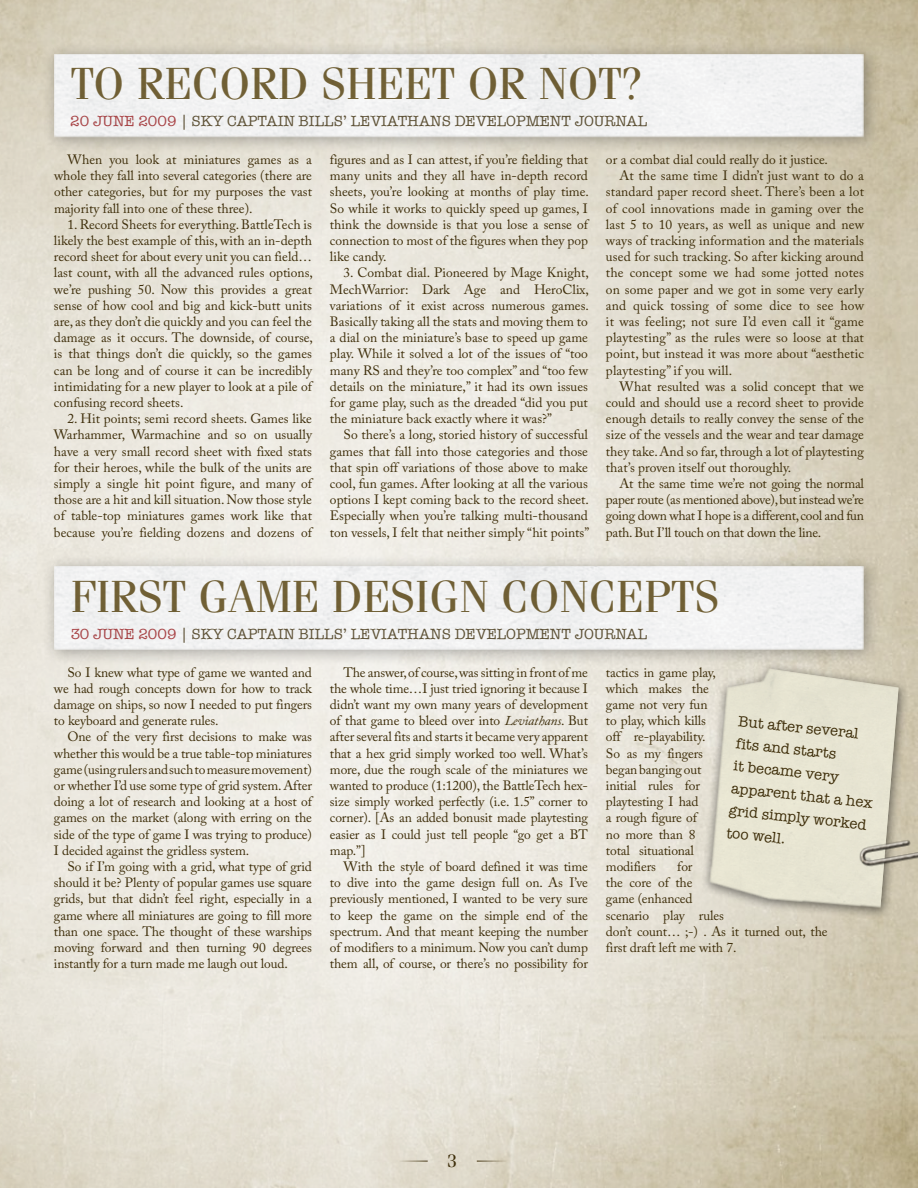
<style>
.page{position:relative;width:918px;height:1188px;background:#fff}
.page>*{position:absolute;margin:0;border:0;box-sizing:border-box;transform-origin:0 0}
.t1{font:45px "Fenice Std";color:#553f07}
.t2{font:18px "Fenice Std";color:#3e2e0a}
.t3{font:15px/22.5px "American Typewriter";color:#3e2e0a}
.t4{font:13.5px/16.2px "Adobe Caslon Pro";color:#3e2e0a;text-align:justify}
.t5{font:13.5px "Adobe Caslon Pro";letter-spacing:-.02em;color:#3e2e0a}
.s1{color:#a01d20}
.s2{font-style:italic}
</style>
<div class="page">
<hr style="left:477px;top:1161px;width:30px;height:1px;background:#3e2e0a">
<hr style="left:398px;top:1161px;width:30px;height:1px;background:#3e2e0a">
<div style="left:42px;top:42px;width:838px;height:111px;background:#000;opacity:.3"></div>
<div style="left:54px;top:54px;width:810px;height:83px;background:#f1f2f2"></div>
<div style="left:700px;top:661px;width:209px;height:258px;background:#000;opacity:.5"></div>
<img style="left:708px;top:668px;width:191px;height:241px">
<img style="left:774px;top:794px;width:144px;height:132px">
<div style="left:42px;top:554px;width:838px;height:111px;background:#000;opacity:.3"></div>
<div style="left:54px;top:566px;width:810px;height:84px;background:#f2f2f2"></div>
<h1 class="t1" style="left:70px;top:57px;width:572px">TO RECORD SHEET OR NOT?</h1>
<p class="t3" style="left:70px;top:110px;width:579px"><span class="s1">20 JUNE 2009</span> | SKY CAPTAIN BILLS’ LEVIATHANS DEVELOPMENT JOURNAL</p>
<p class="t4" style="left:54px;top:151px;width:260px;text-indent:14px">When you look at miniatures games as a whole they fall into several categories (there are other categories, but for my purposes the vast majority fall into one of these three).</p>
<p class="t4" style="left:54px;top:216px;width:260px;text-indent:14px">1. Record Sheets for everything. BattleTech is likely the best example of this, with an in-depth record sheet for about every unit you can field… last count, with all the advanced rules options, we’re pushing 50. Now this provides a great sense of how cool and big and kick-butt units are, as they don’t die quickly and you can feel the damage as it occurs. The downside, of course, is that things don’t die quickly, so the games can be long and of course it can be incredibly intimidating for a new player to look at a pile of confusing record sheets.</p>
<p class="t4" style="left:54px;top:410px;width:260px;text-indent:14px">2. Hit points; semi record sheets. Games like Warhammer, Warmachine and so on usually have a very small record sheet with fixed stats for their heroes, while the bulk of the units are simply a single hit point figure, and many of those are a hit and kill situation. Now those style of table-top miniatures games work like that because you’re fielding dozens and dozens of</p>
<p class="t4" style="left:330px;top:151px;width:260px">figures and as I can attest, if you’re fielding that many units and they all have in-depth record sheets, you’re looking at months of play time.<br>So while it works to quickly speed up games, I think the downside is that you lose a sense of connection to most of the figures when they pop like candy.</p>
<p class="t4" style="left:330px;top:265px;width:260px;text-indent:13px">3. Combat dial. Pioneered by Mage Knight, MechWarrior: Dark Age and HeroClix, variations of it exist across numerous games.<br>Basically taking all the stats and moving them to a dial on the miniature’s base to speed up game play. While it solved a lot of the issues of “too many RS and they’re too complex” and “too few details on the miniature,” it had its own issues for game play, such as the dreaded “did you put the miniature back exactly where it was?”</p>
<p class="t4" style="left:330px;top:427px;width:261px;text-indent:14px">So there’s a long, storied history of successful games that fall into those categories and those that spin off variations of those above to make cool, fun games. After looking at all the various options I kept coming back to the record sheet.<br>Especially when you’re talking multi-thousand ton vessels, I felt that neither simply “hit points”</p>
<p class="t4" style="left:606px;top:151px;width:224px">or a combat dial could really do it justice.</p>
<p class="t4" style="left:619px;top:167px;width:246px">At the same time I didn’t just want to do a</p>
<p class="t4" style="left:606px;top:184px;width:260px">standard paper record sheet. There’s been a lot</p>
<p class="t4" style="left:606px;top:200px;width:260px">of cool innovations made in gaming over the</p>
<p class="t4" style="left:606px;top:216px;width:259px">last 5 to 10 years, as well as unique and new</p>
<p class="t4" style="left:606px;top:232px;width:259px">ways of tracking information and the materials</p>
<p class="t4" style="left:606px;top:248px;width:260px">used for such tracking. So after kicking around</p>
<p class="t4" style="left:606px;top:265px;width:259px">the concept some we had some jotted notes</p>
<p class="t4" style="left:606px;top:281px;width:259px">on some paper and we got in some very early</p>
<p class="t4" style="left:606px;top:297px;width:259px">and quick tossing of some dice to see how</p>
<p class="t4" style="left:606px;top:313px;width:259px">it was feeling; not sure I’d even call it “game</p>
<p class="t4" style="left:606px;top:329px;width:260px">playtesting” as the rules were so loose at that</p>
<p class="t4" style="left:606px;top:346px;width:260px">point, but instead it was more about “aesthetic</p>
<p class="t4" style="left:606px;top:362px;width:128px">playtesting” if you will.</p>
<p class="t4" style="left:619px;top:378px;width:246px">What resulted was a solid concept that we</p>
<p class="t4" style="left:606px;top:394px;width:259px">could and should use a record sheet to provide</p>
<p class="t4" style="left:606px;top:410px;width:260px">enough details to really convey the sense of the</p>
<p class="t4" style="left:606px;top:427px;width:259px">size of the vessels and the wear and tear damage</p>
<p class="t4" style="left:606px;top:443px;width:259px">they take. And so far, through a lot of playtesting</p>
<p class="t4" style="left:606px;top:459px;width:187px">that’s proven itself out thoroughly.</p>
<p class="t5" style="left:619px;top:475px;width:246px">At the same time we’re not going the normal</p>
<p class="t5" style="left:606px;top:492px;width:260px">paper route (as mentioned above), but instead we’re</p>
<p class="t5" style="left:606px;top:508px;width:260px">going down what I hope is a different, cool and fun</p>
<p class="t5" style="left:606px;top:524px;width:217px">path. But I’ll touch on that down the line.</p>
<h1 class="t1" style="left:70px;top:569px;width:651px">FIRST GAME DESIGN CONCEPTS</h1>
<p class="t3" style="left:70px;top:623px;width:579px"><span class="s1">30 JUNE 2009</span> | SKY CAPTAIN BILLS’ LEVIATHANS DEVELOPMENT JOURNAL</p>
<p class="t4" style="left:54px;top:664px;width:260px;text-indent:14px">So I knew what type of game we wanted and we had rough concepts down for how to track damage on ships, so now I needed to put fingers to keyboard and generate rules.</p>
<p class="t4" style="left:54px;top:729px;width:260px;text-indent:14px">One of the very first decisions to make was whether this would be a true table-top miniatures game (using rulers and such to measure movement) or whether I’d use some type of grid system. After doing a lot of research and looking at a host of games on the market (along with erring on the side of the type of game I was trying to produce)<br>I decided against the gridless system.</p>
<p class="t4" style="left:54px;top:858px;width:260px;text-indent:14px">So if I’m going with a grid, what type of grid should it be? Plenty of popular games use square grids, but that didn’t feel right, especially in a game where all miniatures are going to fill more than one space. The thought of these warships moving forward and then turning 90 degrees instantly for a turn made me laugh out loud.</p>
<p class="t4" style="left:330px;top:664px;width:260px;text-indent:14px">The answer, of course, was sitting in front of me the whole time…I just tried ignoring it because I didn’t want my own many years of development of that game to bleed over into <span class="s2">Leviathans</span>. But after several fits and starts it became very apparent that a hex grid simply worked too well. What’s more, due the rough scale of the miniatures we wanted to produce (1:1200), the BattleTech hex&shy;size simply worked perfectly (i.e. 1.5” corner to corner). [As an added bonusit made playtesting easier as I could just tell people “go get a BT map.”]</p>
<p class="t4" style="left:330px;top:858px;width:260px;text-indent:14px">With the style of board defined it was time to dive into the game design full on. As I’ve previously mentioned, I wanted to be very sure to keep the game on the simple end of the spectrum. And that meant keeping the number of modifiers to a minimum. Now you can’t dump them all, of course, or there’s no possibility for</p>
<p class="t4" style="left:606px;top:664px;width:112px;text-align:left">tactics in game play, which makes the game not very fun to play, which kills off re-playability.<br>So as my fingers began banging out initial rules for playtesting I had<br>a rough figure of<br>no more than 8 total situational modifiers</p>
<p class="t3" style="left:739px;top:710px;width:144px;rotate:6deg">BUT AFTER SEVERAL<br>FITS AND STARTS<br>IT BECAME VERY<br>APPARENT THAT A HEX<br>GRID SIMPLY WORKED<br>TOO WELL.</p>
<p class="t4" style="left:606px;top:858px;width:223px;text-align:left;text-indent:71px">for<br>the core of the<br>game (enhanced<br>scenario play rules<br>don’t count… ;-) . As it turned out, the first draft left me with 7.</p>
<h2 class="t2" style="left:447px;top:1150px;width:12px">3</h2>
</div>
